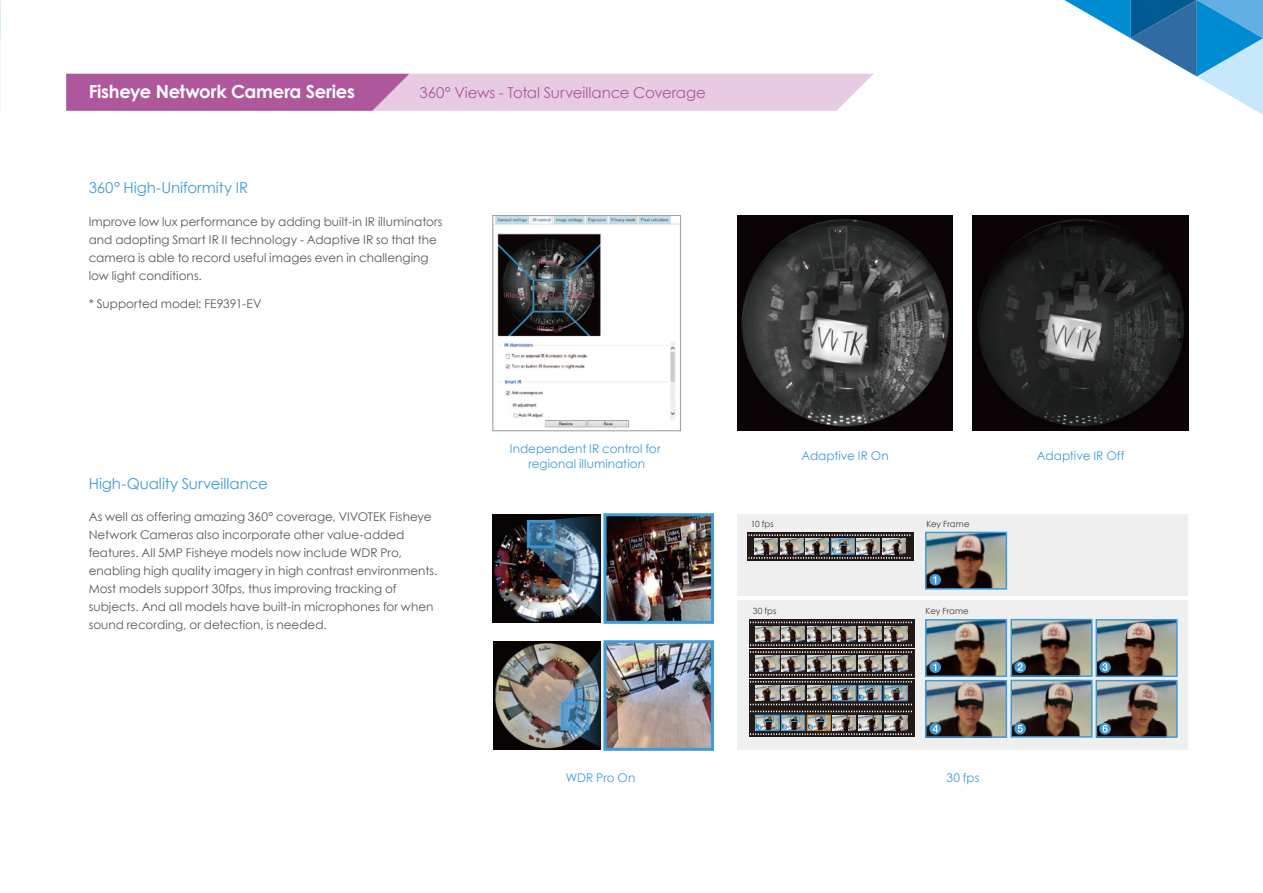
<style>
.page{position:relative;width:1263px;height:893px;background:#fff}
.page>*{position:absolute;margin:0;border:0;box-sizing:border-box;transform-origin:0 0}
.t1{font:700 18px "Century Gothic";letter-spacing:-.015em;color:#fff}
.t2{font:15px "Century Gothic";letter-spacing:-.005em;color:#409bd6}
.t3{font:15px "Century Gothic";letter-spacing:-.01em;color:#af579d}
.t4{font:12px/18px "Century Gothic";color:#595757}
.t5{font:12px/14.4px "Century Gothic";color:#409bd6;text-align:center}
.t6{font:8.55px "Century Gothic";letter-spacing:.01em;color:#3e3a39}
</style>
<div class="page">
<svg style="left:1064px;top:0;width:199px;height:115px"></svg>
<img style="left:973px;top:215px;width:215px;height:216px">
<img style="left:737px;top:215px;width:216px;height:216px">
<img style="left:494px;top:217px;width:185px;height:211px">
<div style="left:492px;top:215px;width:189px;height:216px;border:1px solid #9fa0a0"></div>
<img style="left:607px;top:644px;width:103px;height:103px">
<img style="left:493px;top:514px;width:108px;height:109px">
<img style="left:607px;top:517px;width:103px;height:103px">
<img style="left:493px;top:642px;width:70px;height:107px">
<div style="left:737px;top:514px;width:451px;height:82px;background:#efefef"></div>
<svg style="left:748px;top:532px;width:93px;height:13px"></svg>
<div style="left:748px;top:545px;width:93px;height:16px;background:#221815"></div>
<svg style="left:841px;top:532px;width:72px;height:13px"></svg>
<svg style="left:748px;top:534px;width:162px;height:2px"></svg>
<div style="left:841px;top:545px;width:72px;height:16px;background:#221815"></div>
<img style="left:754px;top:539px;width:23px;height:10px">
<img style="left:780px;top:539px;width:23px;height:10px">
<img style="left:806px;top:539px;width:23px;height:10px">
<img style="left:833px;top:540px;width:20px;height:9px">
<div style="left:831px;top:538px;width:24px;height:16px;border:1px solid #409bd6"></div>
<img style="left:857px;top:539px;width:23px;height:10px">
<img style="left:882px;top:539px;width:23px;height:10px">
<div style="left:839px;top:539px;width:10px;height:7px;border:1px solid #409bd6"></div>
<svg style="left:748px;top:549px;width:162px;height:10px"></svg>
<img style="left:928px;top:535px;width:76px;height:52px">
<div style="left:925px;top:532px;width:82px;height:58px;border:2px solid #409bd6"></div>
<svg style="left:929px;top:574px;width:12px;height:11px"></svg>
<svg style="left:933px;top:576px;width:3px;height:7px"></svg>
<div style="left:737px;top:600px;width:451px;height:149px;background:#efefef"></div>
<img style="left:1013px;top:683px;width:76px;height:52px">
<div style="left:1010px;top:680px;width:82px;height:58px;border:2px solid #409bd6"></div>
<img style="left:1098px;top:683px;width:77px;height:52px">
<div style="left:1095px;top:680px;width:83px;height:58px;border:2px solid #409bd6"></div>
<img style="left:928px;top:683px;width:76px;height:52px">
<div style="left:925px;top:680px;width:82px;height:58px;border:2px solid #409bd6"></div>
<img style="left:1013px;top:622px;width:76px;height:52px">
<div style="left:1010px;top:619px;width:82px;height:58px;border:2px solid #409bd6"></div>
<img style="left:1098px;top:622px;width:77px;height:52px">
<div style="left:1095px;top:619px;width:83px;height:58px;border:2px solid #409bd6"></div>
<img style="left:928px;top:622px;width:76px;height:52px">
<div style="left:925px;top:619px;width:82px;height:58px;border:2px solid #409bd6"></div>
<svg style="left:929px;top:723px;width:12px;height:12px"></svg>
<svg style="left:933px;top:725px;width:5px;height:7px"></svg>
<svg style="left:1014px;top:723px;width:12px;height:12px"></svg>
<svg style="left:1017px;top:725px;width:6px;height:7px"></svg>
<svg style="left:1099px;top:723px;width:12px;height:12px"></svg>
<svg style="left:1102px;top:725px;width:6px;height:7px"></svg>
<svg style="left:929px;top:661px;width:12px;height:12px"></svg>
<svg style="left:933px;top:664px;width:3px;height:7px"></svg>
<svg style="left:1014px;top:661px;width:12px;height:12px"></svg>
<svg style="left:1018px;top:663px;width:5px;height:8px"></svg>
<svg style="left:1099px;top:661px;width:12px;height:12px"></svg>
<svg style="left:1102px;top:663px;width:5px;height:8px"></svg>
<svg style="left:749px;top:620px;width:93px;height:13px"></svg>
<svg style="left:749px;top:633px;width:93px;height:15px"></svg>
<svg style="left:842px;top:620px;width:73px;height:13px"></svg>
<svg style="left:750px;top:621px;width:162px;height:2px"></svg>
<svg style="left:842px;top:633px;width:73px;height:15px"></svg>
<img style="left:756px;top:626px;width:23px;height:15px">
<img style="left:782px;top:626px;width:23px;height:15px">
<img style="left:807px;top:626px;width:23px;height:15px">
<img style="left:833px;top:626px;width:23px;height:15px">
<img style="left:858px;top:626px;width:23px;height:15px">
<img style="left:884px;top:626px;width:23px;height:15px">
<svg style="left:749px;top:649px;width:93px;height:13px"></svg>
<svg style="left:749px;top:662px;width:93px;height:15px"></svg>
<svg style="left:842px;top:649px;width:73px;height:13px"></svg>
<svg style="left:750px;top:644px;width:162px;height:9px"></svg>
<svg style="left:842px;top:662px;width:73px;height:15px"></svg>
<img style="left:756px;top:656px;width:23px;height:15px">
<img style="left:782px;top:656px;width:23px;height:15px">
<img style="left:807px;top:656px;width:23px;height:15px">
<img style="left:833px;top:656px;width:23px;height:15px">
<img style="left:858px;top:656px;width:23px;height:15px">
<img style="left:884px;top:656px;width:23px;height:15px">
<svg style="left:749px;top:709px;width:93px;height:13px"></svg>
<div style="left:749px;top:722px;width:93px;height:15px;background:#221815"></div>
<svg style="left:842px;top:709px;width:73px;height:13px"></svg>
<svg style="left:750px;top:711px;width:162px;height:1px"></svg>
<div style="left:842px;top:722px;width:73px;height:15px;background:#221815"></div>
<img style="left:758px;top:717px;width:19px;height:8px">
<div style="left:756px;top:715px;width:23px;height:16px;border:1px solid #409bd6"></div>
<img style="left:783px;top:717px;width:20px;height:8px">
<div style="left:781px;top:715px;width:24px;height:16px;border:1px solid #409bd6"></div>
<img style="left:809px;top:717px;width:20px;height:8px">
<div style="left:807px;top:715px;width:24px;height:16px;border:1px solid #e67f12"></div>
<img style="left:833px;top:715px;width:23px;height:10px">
<img style="left:858px;top:715px;width:23px;height:10px">
<img style="left:884px;top:715px;width:23px;height:10px">
<div style="left:764px;top:715px;width:10px;height:7px;border:1px solid #409bd6"></div>
<div style="left:790px;top:715px;width:10px;height:7px;border:1px solid #409bd6"></div>
<div style="left:815px;top:715px;width:10px;height:7px;border:1px solid #409bd6"></div>
<svg style="left:750px;top:725px;width:162px;height:10px"></svg>
<div style="left:749px;top:679px;width:93px;height:15px;background:#221815"></div>
<svg style="left:749px;top:692px;width:93px;height:15px"></svg>
<div style="left:842px;top:679px;width:73px;height:15px;background:#221815"></div>
<svg style="left:750px;top:674px;width:162px;height:9px"></svg>
<svg style="left:842px;top:692px;width:73px;height:15px"></svg>
<img style="left:756px;top:685px;width:23px;height:10px">
<img style="left:782px;top:685px;width:23px;height:10px">
<img style="left:807px;top:685px;width:23px;height:10px">
<img style="left:834px;top:687px;width:20px;height:8px">
<div style="left:832px;top:685px;width:24px;height:16px;border:1px solid #409bd6"></div>
<img style="left:860px;top:687px;width:20px;height:8px">
<div style="left:858px;top:685px;width:24px;height:16px;border:1px solid #409bd6"></div>
<img style="left:886px;top:687px;width:19px;height:8px">
<div style="left:884px;top:685px;width:23px;height:16px;border:1px solid #409bd6"></div>
<div style="left:892px;top:686px;width:10px;height:6px;border:1px solid #409bd6"></div>
<div style="left:865px;top:686px;width:10px;height:6px;border:1px solid #409bd6"></div>
<div style="left:839px;top:686px;width:10px;height:6px;border:1px solid #409bd6"></div>
<svg style="left:750px;top:695px;width:162px;height:10px;background:#626367"></svg>
<div style="left:527px;top:520px;width:28px;height:28px;border:1px solid #409bd6"></div>
<div style="left:528px;top:521px;width:26px;height:26px;border:2px solid #409bd6"></div>
<div style="left:603px;top:513px;width:111px;height:111px;border:3px solid #409bd6"></div>
<img style="left:529px;top:515px;width:76px;height:107px">
<div style="left:561px;top:702px;width:28px;height:28px;border:1px solid #409bd6"></div>
<div style="left:562px;top:703px;width:26px;height:26px;border:2px solid #409bd6"></div>
<div style="left:603px;top:640px;width:111px;height:111px;border:3px solid #409bd6"></div>
<img style="left:563px;top:642px;width:42px;height:107px">
<svg style="left:66px;top:74px;width:807px;height:37px;background:#d09ec7"></svg>
<h1 class="t1" style="left:89px;top:78px;width:268px">Fisheye Network Camera Series</h1>
<p class="t3" style="left:419px;top:82px;width:288px">360° Views - Total Surveillance Coverage</p>
<p class="t2" style="left:89px;top:177px;width:161px">360° High-Uniformity IR</p>
<p class="t4" style="left:89px;top:212px;width:355px">Improve low lux performance by adding built-in IR illuminators and adopting Smart IR II technology - Adaptive IR so that the camera is able to record useful images even in challenging low light conditions.</p>
<p class="t4" style="left:89px;top:295px;width:174px">* Supported model: FE9391-EV</p>
<p class="t2" style="left:89px;top:473px;width:181px">High-Quality Surveillance</p>
<p class="t4" style="left:89px;top:508px;width:350px">As well as offering amazing 360° coverage, VIVOTEK Fisheye Network Cameras also incorporate other value-added features. All 5MP Fisheye models now include WDR Pro, enabling high quality imagery in high contrast environments.<br>Most models support 30fps, thus improving tracking of subjects. And all models have built-in microphones for when sound recording, or detection, is needed.</p>
<p class="t5" style="left:510px;top:442px;width:152px">Independent IR control for regional illumination</p>
<p class="t5" style="left:801px;top:448px;width:89px">Adaptive IR On</p>
<p class="t5" style="left:1037px;top:448px;width:89px">Adaptive IR Off</p>
<p class="t6" style="left:751px;top:518px;width:25px">10 fps</p>
<p class="t6" style="left:926px;top:518px;width:45px">Key Frame</p>
<p class="t6" style="left:753px;top:605px;width:25px">30 fps</p>
<p class="t6" style="left:926px;top:605px;width:45px">Key Frame</p>
<p class="t5" style="left:566px;top:770px;width:71px">WDR Pro On</p>
<p class="t5" style="left:946px;top:770px;width:35px">30 fps</p>
</div>
